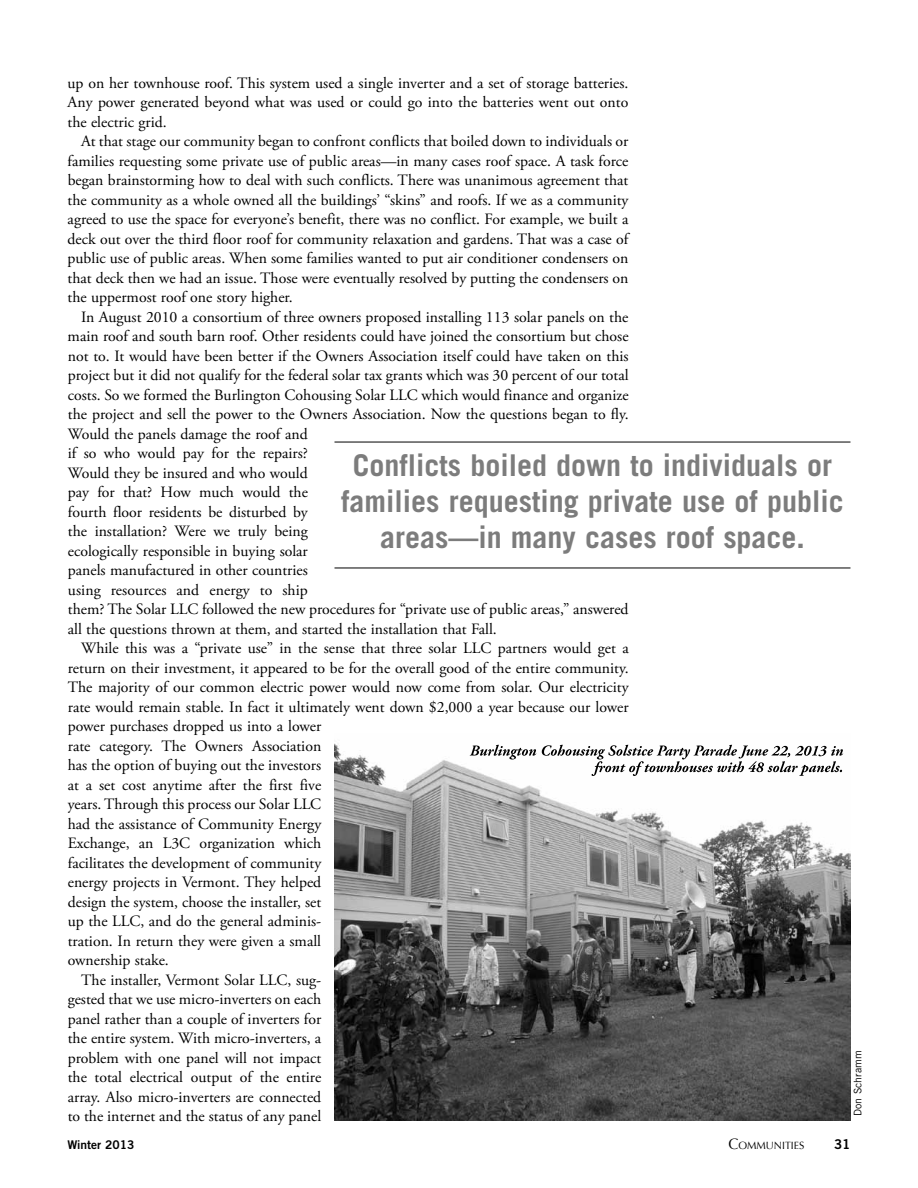
<style>
.page{position:relative;width:918px;height:1188px;background:#fff}
.page>*{position:absolute;margin:0;border:0;box-sizing:border-box;transform-origin:0 0}
.t1{font:700 30px/36px "Trade Gothic";color:#7c7c7c;text-align:center}
.t2{font:15.75px "Adobe Garamond Pro";color:#000}
.t3{font:13.5px "Trade Gothic Bold Two";color:#000}
.t4{font:12px "Trade Gothic Bold Two";color:#000}
.t5{font:10.5px "Optima";color:#000}
.t6{font:10.5px "Trade Gothic";color:#000}
.s1{font-size:15px}
</style>
<div class="page">
<img style="left:334px;top:743px;width:516px;height:377px">
<hr style="left:334px;top:442px;width:516px;height:1px;background:#000">
<hr style="left:334px;top:568px;width:516px;height:1px;background:#000">
<svg style="left:470px;top:745px;width:373px;height:31px"></svg>
<p class="t2" style="left:68px;top:73px;width:562px">up on her townhouse roof. This system used a single inverter and a set of storage batteries.</p>
<p class="t2" style="left:68px;top:93px;width:562px">Any power generated beyond what was used or could go into the batteries went out onto</p>
<p class="t2" style="left:68px;top:112px;width:101px">the electric grid.</p>
<p class="t2" style="left:81px;top:132px;width:549px">At that stage our community began to confront conflicts that boiled down to individuals or</p>
<p class="t2" style="left:68px;top:151px;width:562px">families requesting some private use of public areas—in many cases roof space. A task force</p>
<p class="t2" style="left:68px;top:171px;width:562px">began brainstorming how to deal with such conflicts. There was unanimous agreement that</p>
<p class="t2" style="left:68px;top:190px;width:562px">the community as a whole owned all the buildings’ “skins” and roofs. If we as a community</p>
<p class="t2" style="left:68px;top:210px;width:562px">agreed to use the space for everyone’s benefit, there was no conflict. For example, we built a</p>
<p class="t2" style="left:68px;top:229px;width:562px">deck out over the third floor roof for community relaxation and gardens. That was a case of</p>
<p class="t2" style="left:68px;top:249px;width:562px">public use of public areas. When some families wanted to put air conditioner condensers on</p>
<p class="t2" style="left:68px;top:268px;width:562px">that deck then we had an issue. Those were eventually resolved by putting the condensers on</p>
<p class="t2" style="left:68px;top:288px;width:227px">the uppermost roof one story higher.</p>
<p class="t2" style="left:81px;top:307px;width:549px">In August 2010 a consortium of three owners proposed installing 113 solar panels on the</p>
<p class="t2" style="left:68px;top:327px;width:562px">main roof and south barn roof. Other residents could have joined the consortium but chose</p>
<p class="t2" style="left:68px;top:346px;width:562px">not to. It would have been better if the Owners Association itself could have taken on this</p>
<p class="t2" style="left:68px;top:366px;width:562px">project but it did not qualify for the federal solar tax grants which was 30 percent of our total</p>
<p class="t2" style="left:68px;top:385px;width:562px">costs. So we formed the Burlington Cohousing Solar LLC which would finance and organize</p>
<p class="t2" style="left:68px;top:405px;width:562px">the project and sell the power to the Owners Association. Now the questions began to fly.</p>
<p class="t2" style="left:68px;top:424px;width:242px">Would the panels damage the roof and</p>
<p class="t2" style="left:68px;top:444px;width:241px">if so who would pay for the repairs?</p>
<p class="t2" style="left:68px;top:463px;width:241px">Would they be insured and who would</p>
<p class="t2" style="left:68px;top:483px;width:242px">pay for that? How much would the</p>
<p class="t2" style="left:68px;top:502px;width:241px">fourth floor residents be disturbed by</p>
<p class="t2" style="left:68px;top:522px;width:241px">the installation? Were we truly being</p>
<p class="t2" style="left:68px;top:541px;width:242px">ecologically responsible in buying solar</p>
<p class="t2" style="left:68px;top:561px;width:241px">panels manufactured in other countries</p>
<p class="t2" style="left:68px;top:580px;width:241px">using resources and energy to ship</p>
<p class="t2" style="left:68px;top:600px;width:562px">them? The Solar LLC followed the new procedures for “private use of public areas,” answered</p>
<p class="t2" style="left:68px;top:619px;width:431px">all the questions thrown at them, and started the installation that Fall.</p>
<p class="t2" style="left:81px;top:639px;width:549px">While this was a “private use” in the sense that three solar LLC partners would get a</p>
<p class="t2" style="left:68px;top:658px;width:562px">return on their investment, it appeared to be for the overall good of the entire community.</p>
<p class="t2" style="left:68px;top:678px;width:562px">The majority of our common electric power would now come from solar. Our electricity</p>
<p class="t2" style="left:68px;top:697px;width:562px">rate would remain stable. In fact it ultimately went down $2,000 a year because our lower</p>
<p class="t2" style="left:68px;top:717px;width:255px">power purchases dropped us into a lower</p>
<p class="t2" style="left:68px;top:736px;width:255px">rate category. The Owners Association</p>
<p class="t2" style="left:68px;top:756px;width:255px">has the option of buying out the investors</p>
<p class="t2" style="left:68px;top:775px;width:255px">at a set cost anytime after the first five</p>
<p class="t2" style="left:68px;top:795px;width:255px">years. Through this process our Solar LLC</p>
<p class="t2" style="left:68px;top:814px;width:255px">had the assistance of Community Energy</p>
<p class="t2" style="left:68px;top:834px;width:255px">Exchange, an L3C organization which</p>
<p class="t2" style="left:68px;top:853px;width:255px">facilitates the development of community</p>
<p class="t2" style="left:68px;top:873px;width:255px">energy projects in Vermont. They helped</p>
<p class="t2" style="left:68px;top:892px;width:255px">design the system, choose the installer, set</p>
<p class="t2" style="left:68px;top:912px;width:255px">up the LLC, and do the general adminis-</p>
<p class="t2" style="left:68px;top:931px;width:255px">tration. In return they were given a small</p>
<p class="t2" style="left:68px;top:951px;width:103px">ownership stake.</p>
<p class="t2" style="left:81px;top:970px;width:242px">The installer, Vermont Solar LLC, sug-</p>
<p class="t2" style="left:68px;top:990px;width:255px">gested that we use micro-inverters on each</p>
<p class="t2" style="left:68px;top:1009px;width:255px">panel rather than a couple of inverters for</p>
<p class="t2" style="left:68px;top:1029px;width:255px">the entire system. With micro-inverters, a</p>
<p class="t2" style="left:68px;top:1048px;width:255px">problem with one panel will not impact</p>
<p class="t2" style="left:68px;top:1068px;width:255px">the total electrical output of the entire</p>
<p class="t2" style="left:68px;top:1087px;width:255px">array. Also micro-inverters are connected</p>
<p class="t2" style="left:68px;top:1107px;width:255px">to the internet and the status of any panel</p>
<p class="t1" style="left:341px;top:447px;width:504px">Conflicts boiled down to individuals or families requesting private use of public areas—in many cases roof space.</p>
<p class="t6" style="left:852px;top:1116px;width:67px;rotate:-90deg">Don Schramm</p>
<p class="t4" style="left:68px;top:1137px;width:69px">Winter 2013</p>
<p class="t5" style="left:728px;top:1139px;width:77px"><span class="s1">C</span>OMMUNITIES</p>
<p class="t3" style="left:834px;top:1136px;width:18px">31</p>
</div>
